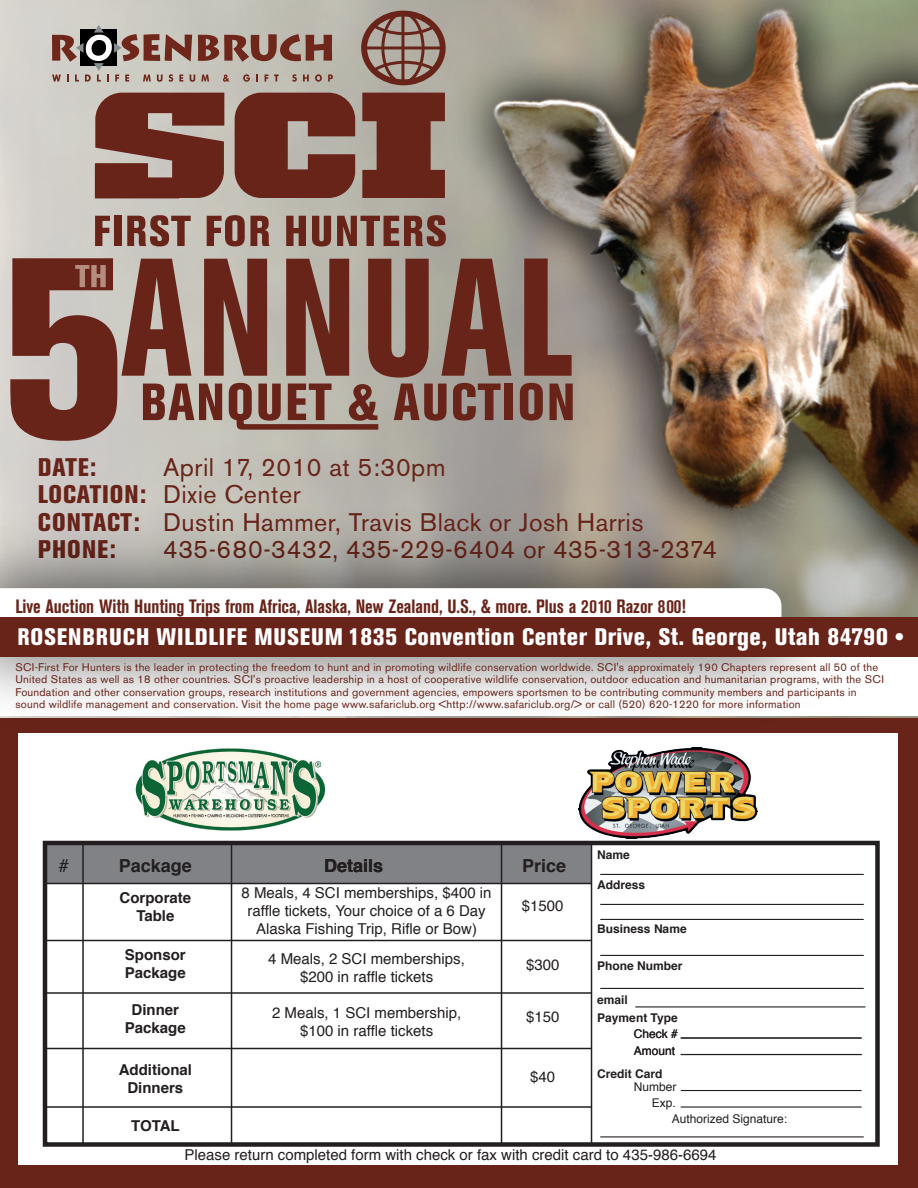
<style>
.page{position:relative;width:918px;height:1188px;background:#fff}
.page>*{position:absolute;margin:0;border:0;box-sizing:border-box;transform-origin:0 0}
.t1{font:25.2px/27.5px "Akzidenz Grotesk BE";letter-spacing:.02em;color:#692419}
.t2{font:800 condensed 25.2px "Akzidenz Grotesk BE";color:#692419}
.t3{font:800 condensed 23.7px "Akzidenz Grotesk BE";letter-spacing:.02em;color:#fff}
.t4{font:700 condensed 19.05px "Akzidenz Grotesk BE";color:#692419}
.t5{font:700 18px "Helvetica";color:#231f20}
.t6{font:18px "Helvetica";color:#231f20}
.t7{font:15px/18px "Helvetica";color:#231f20;text-align:center}
.t8{font:700 15px/18px "Helvetica";color:#231f20;text-align:center}
.t9{font:700 12px "Helvetica";color:#231f20}
.t10{font:12px/16.5px "Helvetica";color:#231f20}
.t11{font:11.1px/12.5px "Akzidenz Grotesk BE";letter-spacing:.02em;color:#692419}
.s1{font-weight:800;font-stretch:condensed}
</style>
<div class="page">
<img style="left:0;top:0;width:918px;height:718px">
<div style="left:0;top:651px;width:918px;height:65px;background:#fff"></div>
<svg style="left:361px;top:11px;width:85px;height:74px;background:#96796f"></svg>
<svg style="left:362px;top:93px;width:83px;height:105px;background:#743a2f"></svg>
<svg style="left:235px;top:93px;width:120px;height:105px;background:#784035"></svg>
<svg style="left:95px;top:93px;width:129px;height:105px;background:#7a4136"></svg>
<svg style="left:95px;top:216px;width:15px;height:30px"></svg>
<div style="left:114px;top:216px;width:7px;height:30px;background:#692419"></div>
<svg style="left:127px;top:215px;width:64px;height:31px;background:#916960"></svg>
<svg style="left:207px;top:215px;width:63px;height:31px;background:#8d6258"></svg>
<svg style="left:286px;top:216px;width:20px;height:30px"></svg>
<svg style="left:312px;top:216px;width:19px;height:31px"></svg>
<svg style="left:337px;top:215px;width:109px;height:31px;background:#875e53"></svg>
<svg style="left:524px;top:259px;width:48px;height:117px;background:#80554c"></svg>
<div style="left:505px;top:384px;width:8px;height:36px;background:#692419"></div>
<svg style="left:520px;top:383px;width:23px;height:38px"></svg>
<svg style="left:550px;top:384px;width:23px;height:36px"></svg>
<svg style="left:10px;top:258px;width:501px;height:183px;background:#906a61"></svg>
<div style="left:0;top:718px;width:918px;height:470px;background:#692419"></div>
<div style="left:18px;top:733px;width:879px;height:432px;background:#fff"></div>
<img style="left:135px;top:749px;width:191px;height:82px">
<div style="left:45px;top:843px;width:547px;height:41px;background:#808285"></div>
<svg style="left:623px;top:838px;width:21px;height:1px"></svg>
<img style="left:579px;top:749px;width:179px;height:89px">
<svg style="left:52px;top:25px;width:281px;height:57px;background:#a59288"></svg>
<div style="left:43px;top:841px;width:837px;height:306px;border:4px solid #231f20"></div>
<hr style="left:82px;top:843px;width:2px;height:301px;background:#231f20">
<hr style="left:231px;top:843px;width:1px;height:301px;background:#231f20">
<hr style="left:501px;top:843px;width:1px;height:301px;background:#231f20">
<hr style="left:591px;top:842px;width:1px;height:303px;background:#231f20">
<hr style="left:45px;top:1106px;width:546px;height:2px;background:#231f20">
<hr style="left:45px;top:1048px;width:546px;height:1px;background:#231f20">
<hr style="left:45px;top:992px;width:546px;height:2px;background:#231f20">
<hr style="left:45px;top:940px;width:546px;height:1px;background:#231f20">
<hr style="left:45px;top:883px;width:546px;height:1px;background:#231f20">
<hr style="left:635px;top:1006px;width:231px;height:1px;background:#231f20">
<hr style="left:600px;top:988px;width:264px;height:1px;background:#231f20">
<hr style="left:600px;top:955px;width:264px;height:1px;background:#231f20">
<hr style="left:600px;top:919px;width:264px;height:1px;background:#231f20">
<hr style="left:600px;top:1136px;width:264px;height:1px;background:#231f20">
<hr style="left:600px;top:904px;width:264px;height:1px;background:#231f20">
<hr style="left:600px;top:874px;width:264px;height:1px;background:#231f20">
<hr style="left:681px;top:1106px;width:181px;height:2px;background:#231f20">
<hr style="left:681px;top:1090px;width:181px;height:1px;background:#231f20">
<hr style="left:681px;top:1054px;width:181px;height:1px;background:#231f20">
<hr style="left:681px;top:1037px;width:181px;height:2px;background:#231f20">
<img style="left:0;top:491px;width:879px;height:258px">
<svg style="left:0;top:588px;width:781px;height:30px"></svg>
<div style="left:0;top:618px;width:918px;height:39px;background:#692419"></div>
<h1 class="t2" style="left:38px;top:452px;width:60px">DATE:</h1>
<h1 class="t1" style="left:38px;top:453px;width:607px;text-indent:125px">April 17, 2010 at 5:30pm<br><span class="s1">LOCATION:</span> Dixie Center<br><span class="s1">CONTACT:</span> Dustin Hammer, Travis Black or Josh Harris<br><span class="s1">PHONE:</span></h1>
<h1 class="t1" style="left:163px;top:535px;width:556px">435-680-3432, 435-229-6404 or 435-313-2374</h1>
<h3 class="t4" style="left:15px;top:595px;width:672px">Live Auction With Hunting Trips from Africa, Alaska, New Zealand, U.S., &amp; more. Plus a 2010 Razor 800!</h3>
<h2 class="t3" style="left:17px;top:623px;width:888px">ROSENBRUCH WILDLIFE MUSEUM 1835 Convention Center Drive, St. George, Utah 84790 •</h2>
<p class="t11" style="left:15px;top:661px;width:870px">SCI-First For Hunters is the leader in protecting the freedom to hunt and in promoting wildlife conservation worldwide. SCI's approximately 190 Chapters represent all 50 of the United States as well as 18 other countries. SCI's proactive leadership in a host of cooperative wildlife conservation, outdoor education and humanitarian programs, with the SCI Foundation and other conservation groups, research institutions and government agencies, empowers sportsmen to be contributing community members and participants in sound wildlife management and conservation. Visit the home page www.safariclub.org &lt;http://www.safariclub.org/&gt; or call (520) 620-1220 for more information</p>
<h3 class="t6" style="left:59px;top:852px;width:12px">#</h3>
<h3 class="t5" style="left:119px;top:851px;width:75px">Package</h3>
<h3 class="t5" style="left:324px;top:851px;width:61px">Details</h3>
<h3 class="t5" style="left:522px;top:851px;width:46px">Price</h3>
<h3 class="t8" style="left:120px;top:889px;width:73px">Corporate<br>Table</h3>
<h3 class="t8" style="left:125px;top:946px;width:62px;text-align:left">Sponsor<br>Package</h3>
<h3 class="t7" style="left:242px;top:884px;width:252px">8 Meals, 4 SCI memberships, $400 in raffle tickets, Your choice of a 6 Day<br>Alaska Fishing Trip, Rifle or Bow)</h3>
<h3 class="t7" style="left:268px;top:950px;width:198px">4 Meals, 2 SCI memberships, $200 in raffle tickets</h3>
<h3 class="t7" style="left:522px;top:897px;width:43px">$1500</h3>
<h3 class="t7" style="left:526px;top:956px;width:35px">$300</h3>
<p class="t9" style="left:597px;top:845px;width:34px">Name</p>
<p class="t9" style="left:597px;top:875px;width:50px">Address</p>
<p class="t9" style="left:597px;top:919px;width:91px">Business Name</p>
<p class="t9" style="left:597px;top:956px;width:87px">Phone Number</p>
<p class="t9" style="left:597px;top:991px;width:32px">email</p>
<h3 class="t8" style="left:125px;top:1001px;width:62px">Dinner<br>Package</h3>
<h3 class="t7" style="left:272px;top:1004px;width:191px">2 Meals, 1 SCI membership, $100 in raffle tickets</h3>
<h3 class="t7" style="left:526px;top:1008px;width:35px">$150</h3>
<p class="t9" style="left:597px;top:1008px;width:82px">Payment Type</p>
<p class="t10" style="left:634px;top:1026px;width:46px">Check #<br>Amount</p>
<p class="t10" style="left:634px;top:1078px;width:44px">Number</p>
<p class="t10" style="left:652px;top:1095px;width:26px">Exp.</p>
<p class="t10" style="left:672px;top:1111px;width:117px">Authorized Signature:</p>
<h3 class="t7" style="left:185px;top:1146px;width:533px">Please return completed form with check or fax with credit card to 435-986-6694</h3>
<h3 class="t8" style="left:119px;top:1061px;width:75px">Additional<br>Dinners</h3>
<p class="t9" style="left:597px;top:1064px;width:67px">Credit Card</p>
<h3 class="t7" style="left:530px;top:1068px;width:27px">$40</h3>
<h3 class="t8" style="left:131px;top:1117px;width:50px">TOTAL</h3>
</div>
